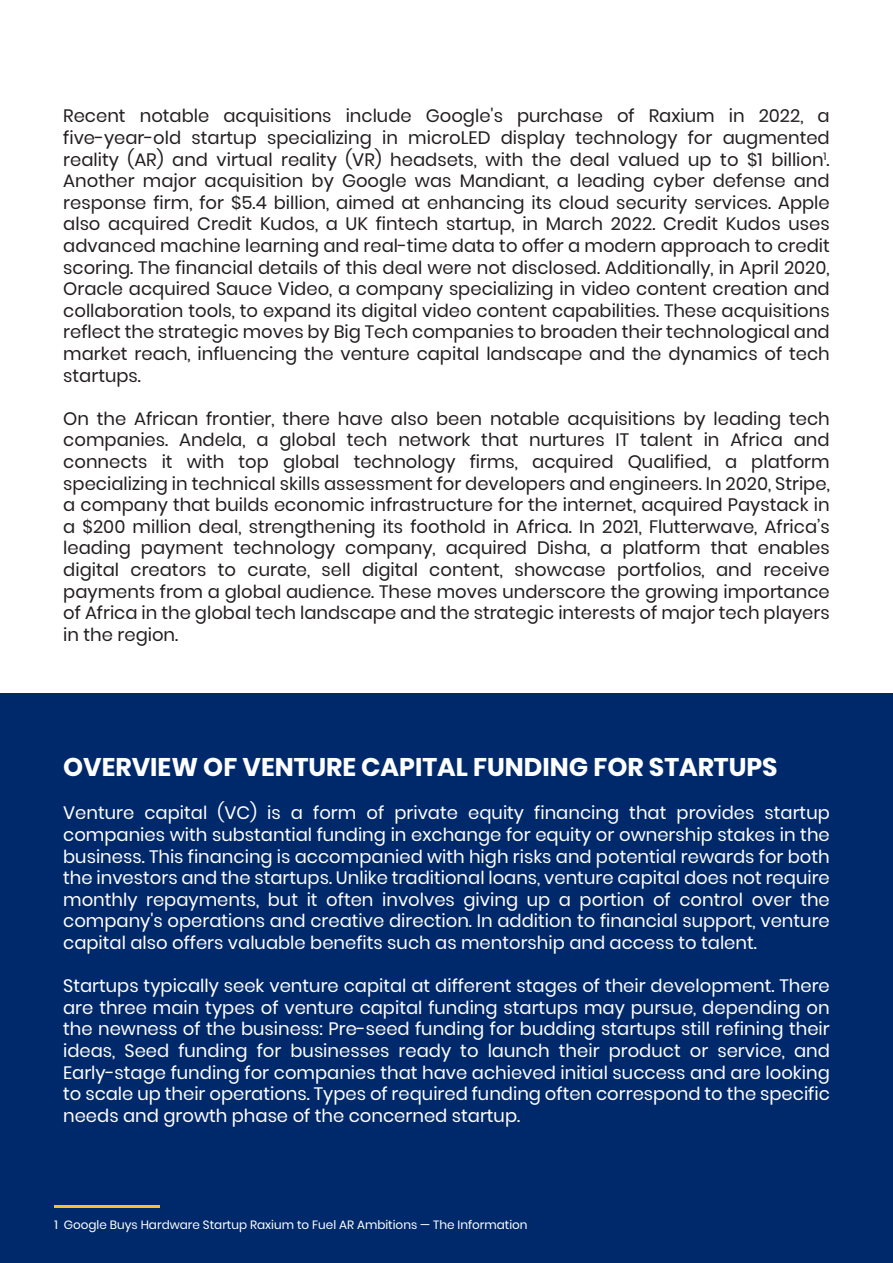
<style>
.page{position:relative;width:893px;height:1263px;background:#fff}
.page>*{position:absolute;margin:0;border:0;box-sizing:border-box;transform-origin:0 0}
.t1{font:700 25.5px "Poppins";color:#fff}
.t2{font:18px/21.6px "Poppins";color:#231f20;text-align:justify}
.t3{font:18px/21.6px "Poppins";color:#fff;text-align:justify}
.t4{font:12px "Poppins";color:#fff}
</style>
<div class="page">
<div style="left:0;top:693px;width:893px;height:570px;background:#00296b"></div>
<hr style="left:54px;top:1205px;width:106px;height:3px;background:#fac02f">
<p class="t2" style="left:63px;top:105px;width:768px">Recent notable acquisitions include Google's purchase of Raxium in 2022, a five-year-old startup specializing in microLED display technology for augmented reality (AR) and virtual reality (VR) headsets, with the deal valued up to $1 billion<sup>1</sup>.<br>Another major acquisition by Google was Mandiant, a leading cyber defense and response firm, for $5.4 billion, aimed at enhancing its cloud security services. Apple also acquired Credit Kudos, a UK fintech startup, in March 2022. Credit Kudos uses advanced machine learning and real-time data to offer a modern approach to credit scoring. The financial details of this deal were not disclosed. Additionally, in April 2020, Oracle acquired Sauce Video, a company specializing in video content creation and collaboration tools, to expand its digital video content capabilities. These acquisitions reflect the strategic moves by Big Tech companies to broaden their technological and market reach, influencing the venture capital landscape and the dynamics of tech startups.</p>
<p class="t2" style="left:63px;top:408px;width:768px">On the African frontier, there have also been notable acquisitions by leading tech companies. Andela, a global tech network that nurtures IT talent in Africa and connects it with top global technology firms, acquired Qualified, a platform specializing in technical skills assessment for developers and engineers. In 2020, Stripe, a company that builds economic infrastructure for the internet, acquired Paystack in a $200 million deal, strengthening its foothold in Africa. In 2021, Flutterwave, Africa’s leading payment technology company, acquired Disha, a platform that enables digital creators to curate, sell digital content, showcase portfolios, and receive payments from a global audience. These moves underscore the growing importance of Africa in the global tech landscape and the strategic interests of major tech players in the region.</p>
<h1 class="t1" style="left:63px;top:753px;width:716px">OVERVIEW OF VENTURE CAPITAL FUNDING FOR STARTUPS</h1>
<p class="t3" style="left:63px;top:802px;width:768px">Venture capital (VC) is a form of private equity financing that provides startup companies with substantial funding in exchange for equity or ownership stakes in the business. This financing is accompanied with high risks and potential rewards for both the investors and the startups. Unlike traditional loans, venture capital does not require monthly repayments, but it often involves giving up a portion of control over the company's operations and creative direction. In addition to financial support, venture capital also offers valuable benefits such as mentorship and access to talent.</p>
<p class="t3" style="left:63px;top:975px;width:768px">Startups typically seek venture capital at different stages of their development. There are three main types of venture capital funding startups may pursue, depending on the newness of the business: Pre-seed funding for budding startups still refining their ideas, Seed funding for businesses ready to launch their product or service, and Early-stage funding for companies that have achieved initial success and are looking to scale up their operations. Types of required funding often correspond to the specific needs and growth phase of the concerned startup.</p>
<p class="t4" style="left:54px;top:1218px;width:475px">1 Google Buys Hardware Startup Raxium to Fuel AR Ambitions — The Information</p>
</div>
